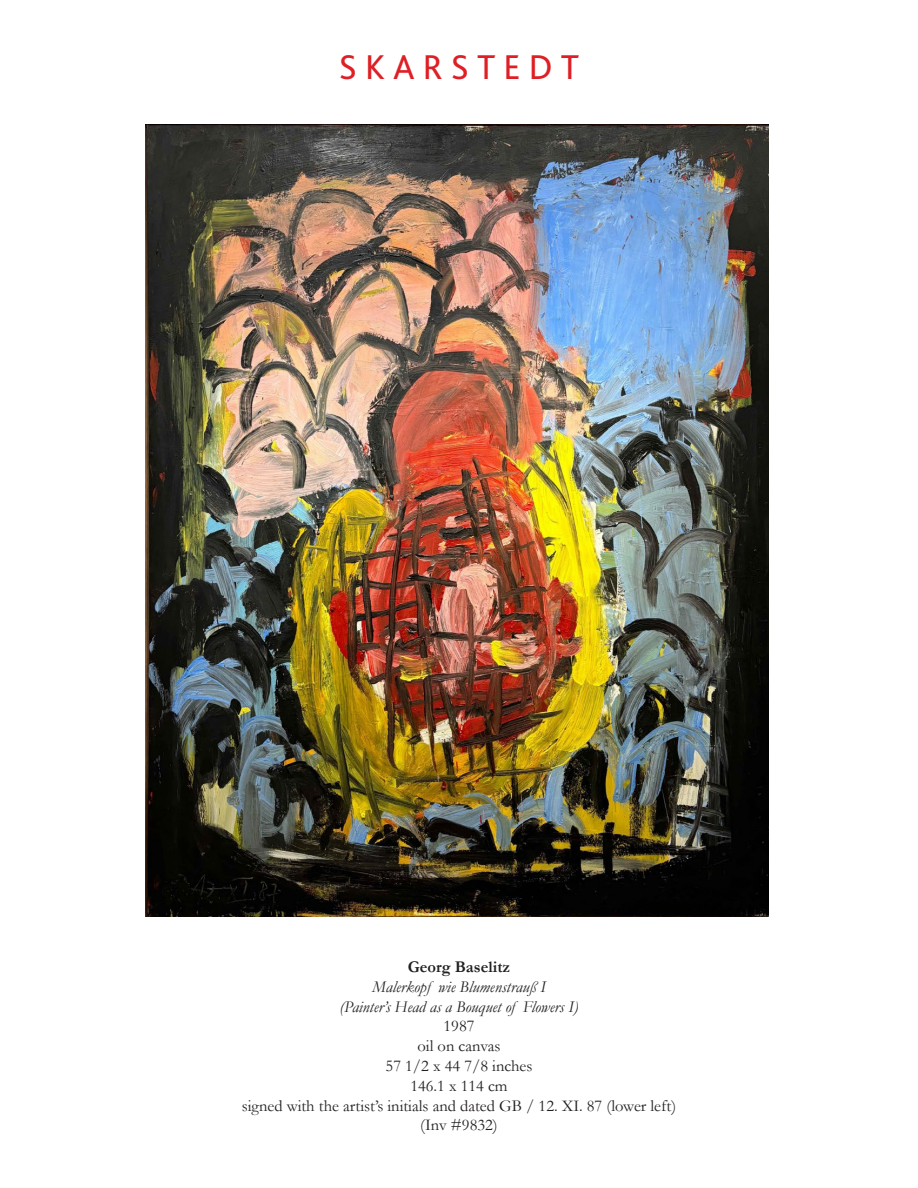
<style>
.page{position:relative;width:918px;height:1188px;background:#fff}
.page>*{position:absolute;margin:0;border:0;box-sizing:border-box;transform-origin:0 0}
.t1{font:36px "Bliss Pro";color:#de1f25}
.t2{font:16.5px "Garamond";color:#231f20}
.t3{font:italic 16.5px/19.8px "Garamond";color:#231f20;text-align:center}
.t4{font:700 16.5px "Garamond";color:#231f20}
</style>
<div class="page">
<img style="left:146px;top:124px;width:623px;height:792px">
<p class="t1" style="left:339px;top:45px;width:242px">S K A R S T E D T</p>
<p class="t4" style="left:408px;top:957px;width:104px">Georg Baselitz</p>
<p class="t3" style="left:340px;top:976px;width:240px">Malerkopf wie Blumenstrauß I<br>(Painter’s Head as a Bouquet of Flowers I)</p>
<p class="t2" style="left:444px;top:1016px;width:32px">1987</p>
<p class="t2" style="left:418px;top:1036px;width:84px">oil on canvas</p>
<p class="t2" style="left:386px;top:1056px;width:148px">57 1/2 x 44 7/8 inches</p>
<p class="t2" style="left:410px;top:1076px;width:99px">146.1 x 114 cm</p>
<p class="t2" style="left:242px;top:1096px;width:436px">signed with the artist’s initials and dated GB / 12. XI. 87 (lower left)</p>
<p class="t2" style="left:420px;top:1115px;width:79px">(Inv #9832)</p>
</div>
